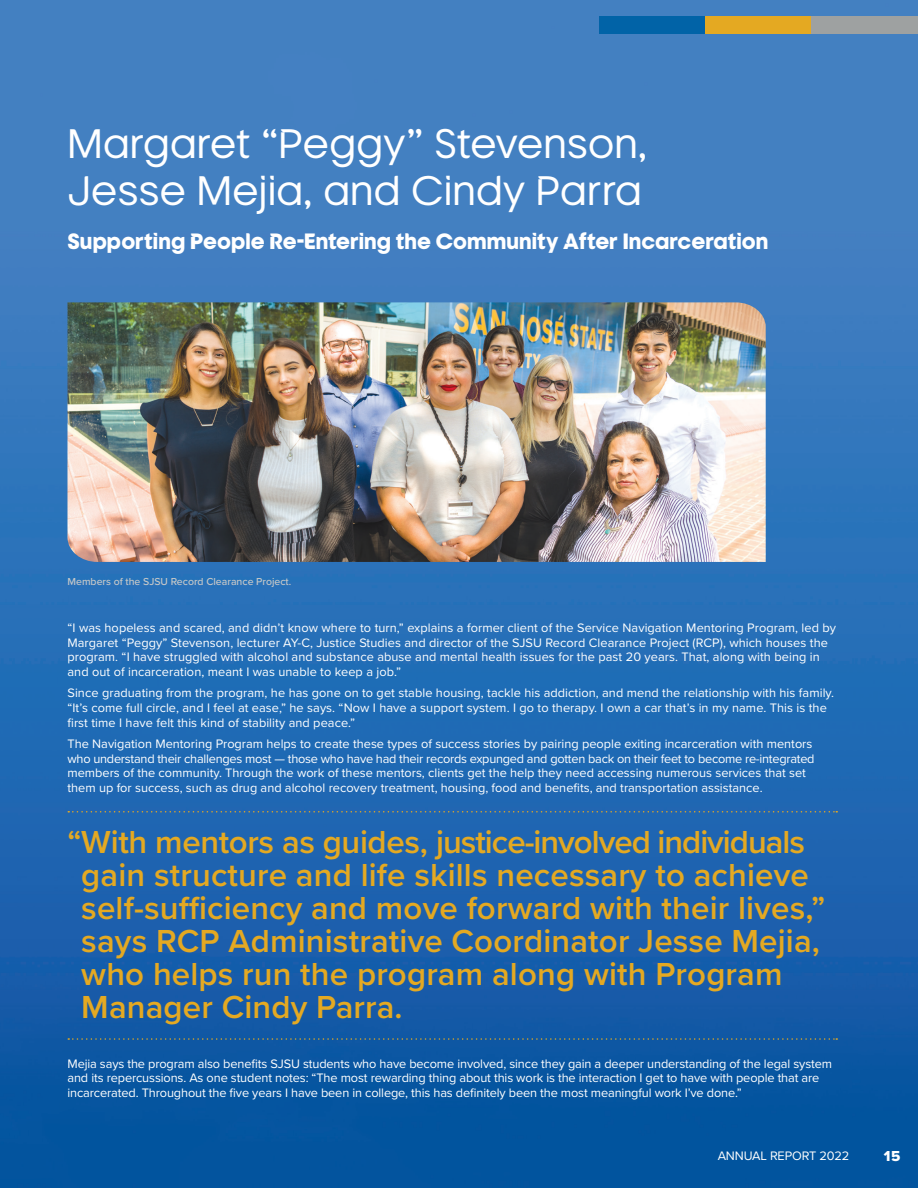
<style>
.page{position:relative;width:918px;height:1188px;background:#fff}
.page>*{position:absolute;margin:0;border:0;box-sizing:border-box;transform-origin:0 0}
.Article_Large_Title{font:200 39px/46.8px "SJSU Pride C";letter-spacing:-.005em;color:#fff}
.Gold_Call_out_Top_li{font:600 33px/33px "Proxima Nova";letter-spacing:.005em;color:#e4a922}
.Article_Sub_Title_KO{font:700 21px "SJSU Pride C";color:#fff}
.t1{font:15px "Proxima Nova Extrabld";color:#fff}
.Body_Copy_KO{font:12.75px/14.7px "Proxima Nova";color:#fff}
.Caption_422_50{font:500 10.5px "Proxima Nova";color:#c9c9c8}
</style>
<div class="page">
<img style="left:0;top:0;width:918px;height:1188px">
<div style="left:599px;top:16px;width:106px;height:18px;background:#0163a7"></div>
<div style="left:705px;top:16px;width:107px;height:18px;background:#e4a922"></div>
<div style="left:812px;top:16px;width:106px;height:18px;background:#9ea1a1"></div>
<svg style="left:68px;top:811px;width:769px;height:2px;background:#447297"></svg>
<svg style="left:68px;top:1038px;width:769px;height:2px;background:#35668b"></svg>
<img style="left:68px;top:302px;width:698px;height:260px">
<p class="Article_Large_Title" style="left:68px;top:125px;width:581px">Margaret “Peggy” Stevenson,<br>Jesse Mejia, and Cindy Parra</p>
<p class="Article_Sub_Title_KO" style="left:68px;top:232px;width:702px">Supporting People Re-Entering the Community After Incarceration</p>
<p class="Caption_422_50" style="left:68px;top:574px;width:225px">Members of the SJSU Record Clearance Project.</p>
<p class="Body_Copy_KO" style="left:68px;top:620px;width:770px">“I was hopeless and scared, and didn’t know where to turn,” explains a former client of the Service Navigation Mentoring Program, led by Margaret “Peggy” Stevenson, lecturer AY-C, Justice Studies and director of the SJSU Record Clearance Project (RCP), which houses the program. “I have struggled with alcohol and substance abuse and mental health issues for the past 20 years. That, along with being in and out of incarceration, meant I was unable to keep a job.”</p>
<p class="Body_Copy_KO" style="left:68px;top:685px;width:768px">Since graduating from the program, he has gone on to get stable housing, tackle his addiction, and mend the relationship with his family. “It’s come full circle, and I feel at ease,” he says. “Now I have a support system. I go to therapy. I own a car that’s in my name. This is the first time I have felt this kind of stability and peace.”</p>
<p class="Body_Copy_KO" style="left:68px;top:736px;width:749px">The Navigation Mentoring Program helps to create these types of success stories by pairing people exiting incarceration with mentors who understand their challenges most — those who have had their records expunged and gotten back on their feet to become re-integrated members of the community. Through the work of these mentors, clients get the help they need accessing numerous services that set them up for success, such as drug and alcohol recovery treatment, housing, food and benefits, and transportation assistance.</p>
<p class="Gold_Call_out_Top_li" style="left:81px;top:825px;width:745px;text-indent:-14px">“With mentors as guides, justice-involved individuals gain structure and life skills necessary to achieve self-sufficiency and move forward with their lives,” says RCP Administrative Coordinator Jesse Mejia, who helps run the program along with Program Manager Cindy Parra.</p>
<p class="Body_Copy_KO" style="left:68px;top:1055px;width:766px">Mejia says the program also benefits SJSU students who have become involved, since they gain a deeper understanding of the legal system and its repercussions. As one student notes: “The most rewarding thing about this work is the interaction I get to have with people that are incarcerated. Throughout the five years I have been in college, this has definitely been the most meaningful work I’ve done.”</p>
<p class="Body_Copy_KO" style="left:718px;top:1148px;width:133px">ANNUAL REPORT 2022</p>
<p class="t1" style="left:884px;top:1145px;width:18px">15</p>
</div>
